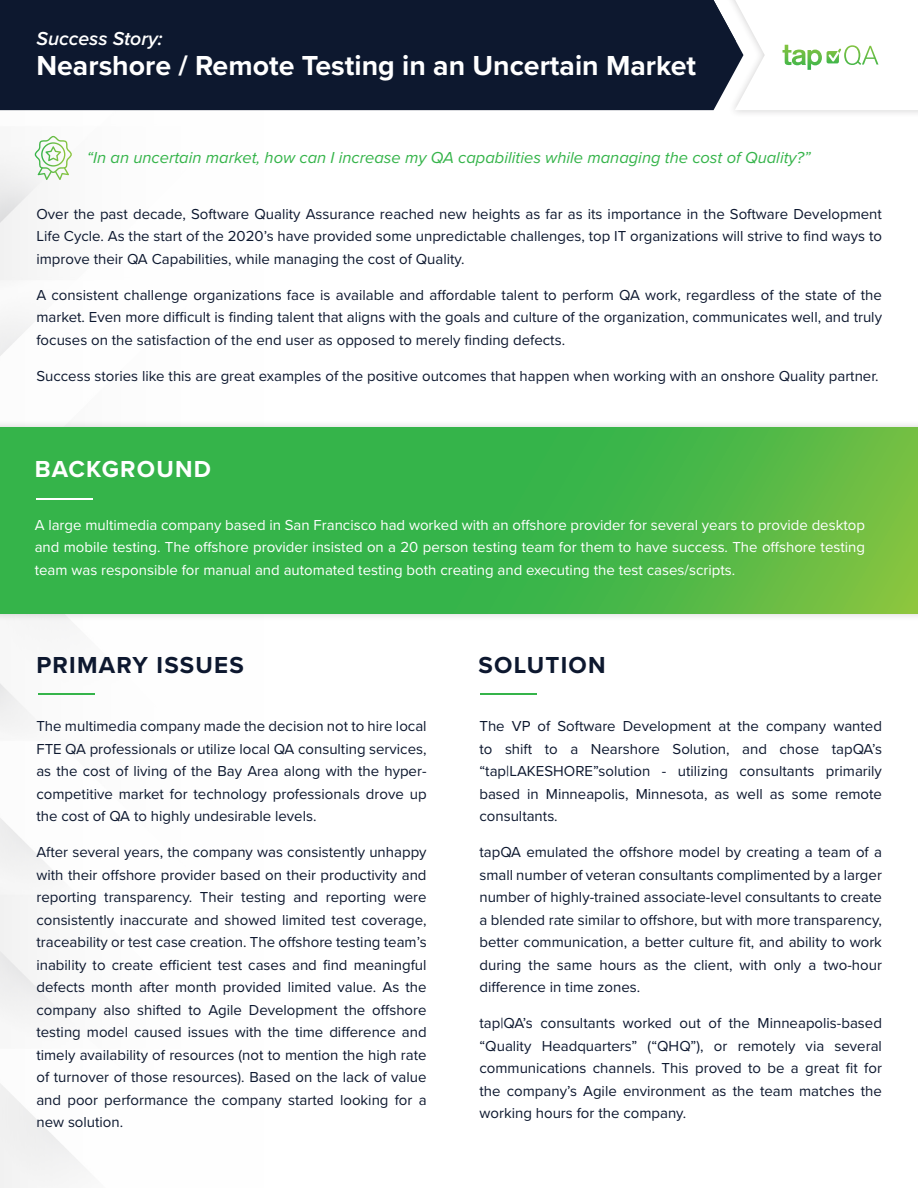
<style>
.page{position:relative;width:918px;height:1188px;background:#fff}
.page>*{position:absolute;margin:0;border:0;box-sizing:border-box;transform-origin:0 0}
.t1{font:700 28.5px "Proxima Nova";color:#fff}
.t2{font:700 24px "Proxima Nova";letter-spacing:.05em;color:#0d182f}
.t3{font:700 24px "Proxima Nova";letter-spacing:.05em;color:#fff}
.t4{font:italic 600 19.5px "Proxima Nova";color:#fff}
.t5{font:italic 16.5px "Proxima Nova";color:#35b44a}
.t6{font:15px/22.5px "Proxima Nova";color:#0d182f;text-align:justify}
.t7{font:15px/22.5px "Proxima Nova";color:#fff;text-align:justify}
</style>
<div class="page">
<img style="left:0;top:110px;width:388px;height:1078px">
<div style="left:0;top:420px;width:918px;height:201px;background:#231f20;opacity:.2"></div>
<svg style="left:0;top:428px;width:918px;height:186px;background:#43b648"></svg>
<div style="left:0;top:0;width:721px;height:110px;background:#0d182f"></div>
<div style="left:721px;top:0;width:197px;height:118px;background:#231f20;opacity:.2"></div>
<svg style="left:735px;top:0;width:183px;height:110px"></svg>
<hr style="left:36px;top:499px;width:57px;height:1px;background:#fff">
<hr style="left:480px;top:693px;width:56px;height:1px;background:#35b44a">
<hr style="left:38px;top:693px;width:56px;height:1px;background:#35b44a">
<svg style="left:35px;top:136px;width:37px;height:44px"></svg>
<p class="t4" style="left:36px;top:24px;width:128px">Success Story:</p>
<p class="t1" style="left:36px;top:44px;width:661px">Nearshore / Remote Testing in an Uncertain Market</p>
<p class="t5" style="left:87px;top:145px;width:725px">“In an uncertain market, how can I increase my QA capabilities while managing the cost of Quality?”</p>
<p class="t6" style="left:36px;top:202px;width:847px">Over the past decade, Software Quality Assurance reached new heights as far as its importance in the Software Development Life Cycle. As the start of the 2020’s have provided some unpredictable challenges, top IT organizations will strive to find ways to improve their QA Capabilities, while managing the cost of Quality.</p>
<p class="t6" style="left:36px;top:283px;width:847px">A consistent challenge organizations face is available and affordable talent to perform QA work, regardless of the state of the market. Even more difficult is finding talent that aligns with the goals and culture of the organization, communicates well, and truly focuses on the satisfaction of the end user as opposed to merely finding defects.</p>
<p class="t6" style="left:36px;top:364px;width:844px">Success stories like this are great examples of the positive outcomes that happen when working with an onshore Quality partner.</p>
<p class="t3" style="left:35px;top:451px;width:178px">BACKGROUND</p>
<p class="t7" style="left:35px;top:513px;width:832px">A large multimedia company based in San Francisco had worked with an offshore provider for several years to provide desktop and mobile testing. The offshore provider insisted on a 20 person testing team for them to have success. The offshore testing team was responsible for manual and automated testing both creating and executing the test cases/scripts.</p>
<p class="t2" style="left:36px;top:647px;width:209px">PRIMARY ISSUES</p>
<p class="t2" style="left:479px;top:647px;width:129px">SOLUTION</p>
<p class="t6" style="left:36px;top:715px;width:392px">The multimedia company made the decision not to hire local FTE QA professionals or utilize local QA consulting services, as the cost of living of the Bay Area along with the hyper&shy;competitive market for technology professionals drove up the cost of QA to highly undesirable levels.</p>
<p class="t6" style="left:36px;top:841px;width:392px">After several years, the company was consistently unhappy with their offshore provider based on their productivity and reporting transparency. Their testing and reporting were consistently inaccurate and showed limited test coverage, traceability or test case creation. The offshore testing team’s inability to create efficient test cases and find meaningful defects month after month provided limited value. As the company also shifted to Agile Development the offshore testing model caused issues with the time difference and timely availability of resources (not to mention the high rate of turnover of those resources). Based on the lack of value and poor performance the company started looking for a new solution.</p>
<p class="t6" style="left:479px;top:715px;width:404px">The VP of Software Development at the company wanted to shift to a Nearshore Solution, and chose tapQA’s “tap|LAKESHORE”solution - utilizing consultants primarily based in Minneapolis, Minnesota, as well as some remote consultants.</p>
<p class="t6" style="left:479px;top:841px;width:404px">tapQA emulated the offshore model by creating a team of a small number of veteran consultants complimented by a larger number of highly-trained associate-level consultants to create a blended rate similar to offshore, but with more transparency, better communication, a better culture fit, and ability to work during the same hours as the client, with only a two-hour difference in time zones.</p>
<p class="t6" style="left:479px;top:1012px;width:404px">tap|QA’s consultants worked out of the Minneapolis-based “Quality Headquarters” (“QHQ”), or remotely via several communications channels. This proved to be a great fit for the company’s Agile environment as the team matches the working hours for the company.</p>
</div>
